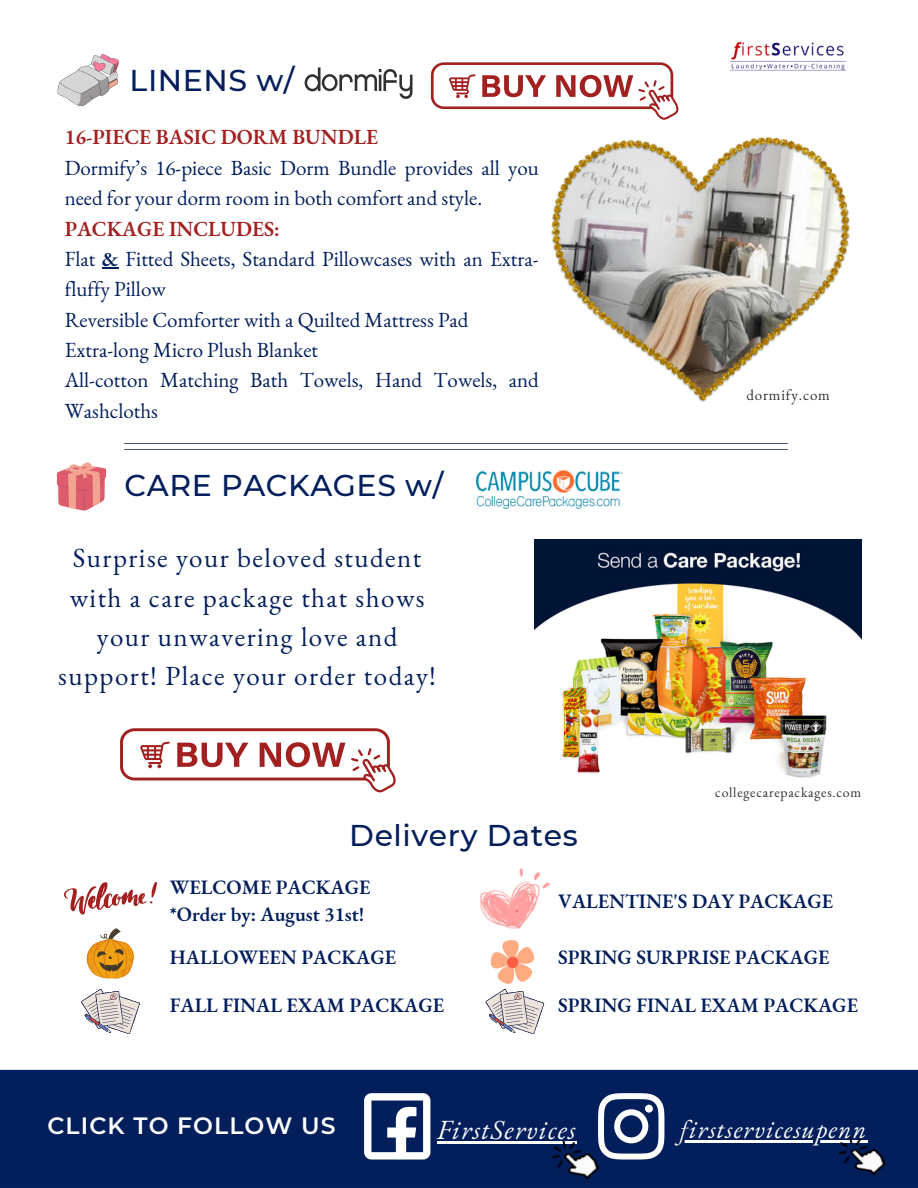
<style>
.page{position:relative;width:918px;height:1188px;background:#fff}
.page>*{position:absolute;margin:0;border:0;box-sizing:border-box;transform-origin:0 0}
.t1{font:500 30px "Montserrat";letter-spacing:.02em;color:#021e5b}
.t2{font:27px/39.3px "EB Garamond";letter-spacing:.055em;color:#021e5b;text-align:center}
.t3{font:italic 27px "EB Garamond";letter-spacing:.045em;color:#fff}
.t4{font:italic 25.5px "EB Garamond";letter-spacing:.045em;color:#fff}
.t5{font:600 23.55px "Montserrat";letter-spacing:.045em;color:#fff}
.t6{font:21px/30.3px "EB Garamond";color:#021e5b}
.t7{font:600 21px "EB Garamond";color:#a22020}
.t8{font:600 19.95px "EB Garamond";color:#021e5b}
.t9{font:15px "EB Garamond";letter-spacing:.055em;color:#303030}
.t10{font:13.8px "EB Garamond";letter-spacing:.055em;color:#303030}
.s1{font-weight:600}
</style>
<div class="page">
<div style="left:0;top:1070px;width:918px;height:118px;background:#021e5b"></div>
<svg style="left:364px;top:1093px;width:66px;height:67px"></svg>
<svg style="left:598px;top:1093px;width:66px;height:67px"></svg>
<div style="left:645px;top:1105px;width:8px;height:8px;background:#fff;border-radius:50%"></div>
<img style="left:731px;top:41px;width:114px;height:30px">
<svg style="left:305px;top:67px;width:107px;height:32px"></svg>
<img style="left:476px;top:471px;width:147px;height:37px">
<hr style="left:437px;top:1141px;width:140px;height:2px;background:#fff">
<hr style="left:680px;top:1140px;width:187px;height:2px;background:#fff">
<img style="left:549px;top:1134px;width:52px;height:52px">
<img style="left:836px;top:1130px;width:51px;height:52px">
<svg style="left:431px;top:62px;width:247px;height:52px"></svg>
<svg style="left:64px;top:882px;width:93px;height:33px"></svg>
<svg style="left:87px;top:928px;width:47px;height:51px"></svg>
<svg style="left:81px;top:989px;width:59px;height:45px"></svg>
<img style="left:481px;top:868px;width:68px;height:60px">
<svg style="left:486px;top:940px;width:58px;height:94px"></svg>
<svg style="left:57px;top:54px;width:62px;height:53px"></svg>
<svg style="left:57px;top:462px;width:49px;height:49px"></svg>
<hr style="left:124px;top:443px;width:664px;height:1px;background:#021e5b">
<hr style="left:124px;top:449px;width:664px;height:1px;background:#021e5b">
<img style="left:551px;top:114px;width:299px;height:288px">
<svg style="left:102px;top:267px;width:16px;height:1px"></svg>
<img style="left:535px;top:539px;width:327px;height:239px">
<svg style="left:120px;top:728px;width:276px;height:64px"></svg>
<p class="t1" style="left:130px;top:61px;width:166px">LINENS w/</p>
<p class="t7" style="left:65px;top:123px;width:315px">16-PIECE BASIC DORM BUNDLE</p>
<p class="t6" style="left:65px;top:152px;width:476px">Dormify’s 16-piece Basic Dorm Bundle provides all you need for your dorm room in both comfort and style.</p>
<p class="t7" style="left:65px;top:214px;width:217px">PACKAGE INCLUDES:</p>
<p class="t6" style="left:65px;top:243px;width:475px">Flat <span class="s1">&amp;</span> Fitted Sheets, Standard Pillowcases with an Extra&shy;fluffy Pillow</p>
<p class="t6" style="left:65px;top:304px;width:405px">Reversible Comforter with a Quilted Mattress Pad</p>
<p class="t6" style="left:65px;top:335px;width:255px">Extra-long Micro Plush Blanket</p>
<p class="t6" style="left:65px;top:365px;width:476px">All-cotton Matching Bath Towels, Hand Towels, and<br>Washcloths</p>
<p class="t1" style="left:125px;top:467px;width:320px">CARE PACKAGES w/</p>
<p class="t2" style="left:58px;top:538px;width:379px">Surprise your beloved student with a care package that shows your unwavering love and support! Place your order today!</p>
<p class="t1" style="left:349px;top:817px;width:230px">Delivery Dates</p>
<p class="t9" style="left:747px;top:385px;width:85px">dormify.com</p>
<p class="t10" style="left:715px;top:783px;width:147px">collegecarepackages.com</p>
<p class="t8" style="left:170px;top:874px;width:202px">WELCOME PACKAGE</p>
<p class="t8" style="left:170px;top:901px;width:196px">*Order by: August 31st!</p>
<p class="t8" style="left:558px;top:888px;width:276px">VALENTINE'S DAY PACKAGE</p>
<p class="t8" style="left:170px;top:944px;width:228px">HALLOWEEN PACKAGE</p>
<p class="t8" style="left:558px;top:944px;width:273px">SPRING SURPRISE PACKAGE</p>
<p class="t8" style="left:170px;top:992px;width:276px">FALL FINAL EXAM PACKAGE</p>
<p class="t8" style="left:558px;top:992px;width:301px">SPRING FINAL EXAM PACKAGE</p>
<p class="t5" style="left:47px;top:1111px;width:290px">CLICK TO FOLLOW US</p>
<p class="t3" style="left:437px;top:1112px;width:140px">FirstServices</p>
<p class="t4" style="left:680px;top:1112px;width:188px">firstservicesupenn</p>
</div>
